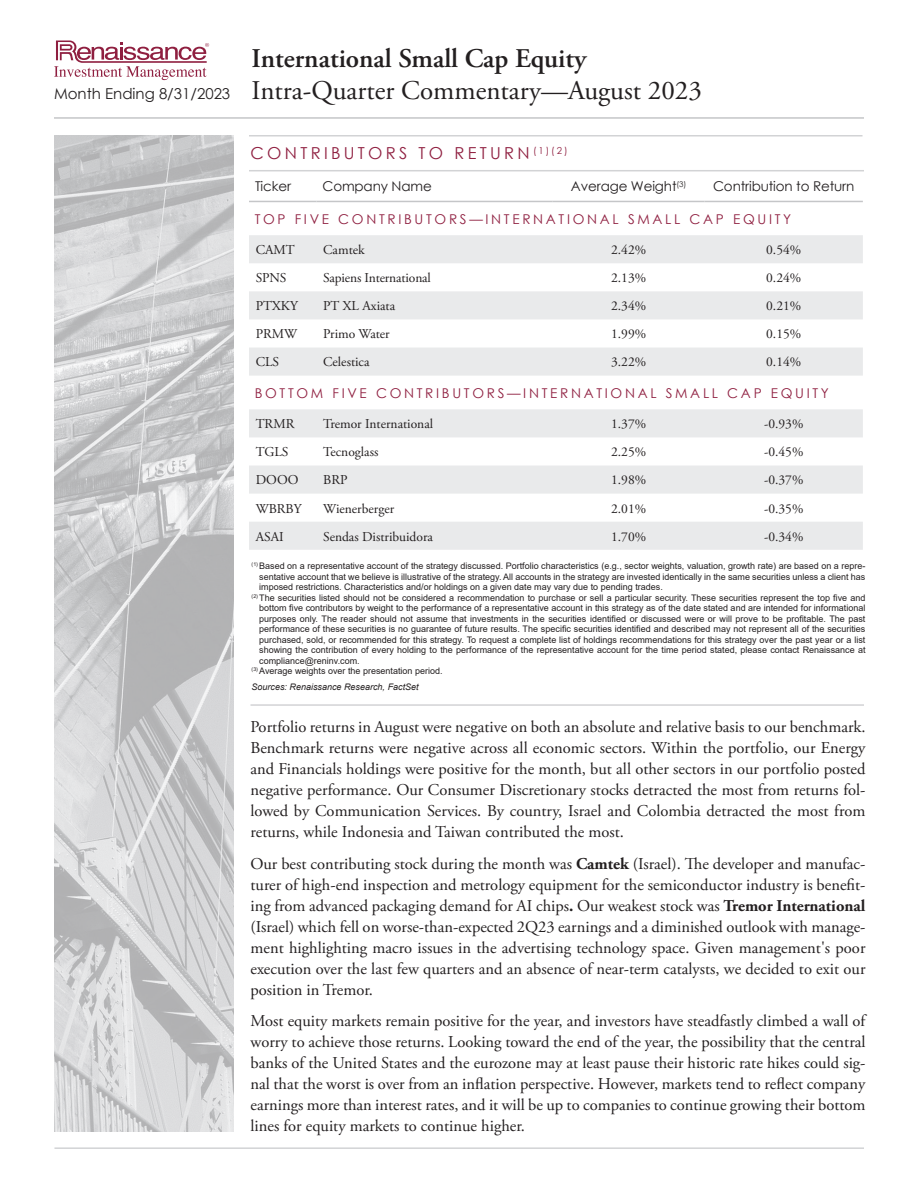
<style>
.page{position:relative;width:918px;height:1188px;background:#fff}
.page>*{position:absolute;margin:0;border:0;box-sizing:border-box;transform-origin:0 0}
.t1{font:27px/32.4px "Adobe Garamond Pro";color:#231f20}
.Commentaries_Body{font:16.5px/21px "Adobe Garamond Pro";color:#231f20;text-align:justify}
.t2{font:16.5px "Century Gothic";letter-spacing:.2em;color:#8f1f40}
.t3{font:13.5px "Adobe Garamond Pro";color:#231f20}
.t4{font:13.5px "Century Gothic";letter-spacing:.2em;color:#8f1f40}
.t5{font:13.5px "Century Gothic";letter-spacing:-.01em;color:#231f20}
.Page_disclosures{font:9px/10.5px "Arial";color:#231f20;text-align:justify}
.t6{font:italic 9px "Arial";color:#231f20}
.s1{font-weight:600}
.s2{font-family:"Century Gothic";font-size:15px}
.s3{font-weight:700}
</style>
<div class="page">
<svg style="left:54px;top:40px;width:155px;height:40px"></svg>
<hr style="left:54px;top:117px;width:810px;height:2px;background:#c5c6c8">
<hr style="left:249px;top:135px;width:614px;height:1px;background:#d2d3d5">
<hr style="left:249px;top:170px;width:615px;height:1px;background:#d2d3d5">
<hr style="left:54px;top:1147px;width:810px;height:2px;background:#d2d3d5">
<img style="left:54px;top:135px;width:180px;height:996px">
<hr style="left:250px;top:704px;width:614px;height:2px;background:#d2d3d5">
<svg style="left:249px;top:235px;width:614px;height:315px;fill:#e9eaeb"></svg>
<hr style="left:249px;top:201px;width:67px;height:1px;background:#c5c6c8">
<hr style="left:316px;top:201px;width:237px;height:1px;background:#c5c6c8">
<hr style="left:553px;top:201px;width:152px;height:1px;background:#c5c6c8">
<hr style="left:705px;top:201px;width:158px;height:1px;background:#c5c6c8">
<h1 class="t1" style="left:54px;top:43px;width:649px;text-indent:198px"><span class="s1">International Small Cap Equity<br></span><span class="s2">Month Ending 8/31/2023</span> Intra-Quarter Commentary—August 2023</h1>
<p class="t2" style="left:250px;top:142px;width:319px">CONTRIBUTORS TO RETURN <sup>(1)(2)</sup></p>
<p class="t5" style="left:255px;top:177px;width:38px">Ticker</p>
<p class="t5" style="left:322px;top:177px;width:111px">Company Name</p>
<p class="t5" style="left:571px;top:177px;width:117px">Average Weight<sup>(3)</sup></p>
<p class="t5" style="left:713px;top:177px;width:143px">Contribution to Return</p>
<p class="t4" style="left:255px;top:209px;width:538px">TOP FIVE CONTRIBUTORS—INTERNATIONAL SMALL CAP EQUITY</p>
<p class="t3" style="left:256px;top:242px;width:41px">CAMT</p>
<p class="t3" style="left:323px;top:242px;width:43px">Camtek</p>
<p class="t3" style="left:611px;top:242px;width:37px">2.42%</p>
<p class="t3" style="left:766px;top:242px;width:37px">0.54%</p>
<p class="t3" style="left:256px;top:270px;width:32px">SPNS</p>
<p class="t3" style="left:323px;top:270px;width:109px">Sapiens International</p>
<p class="t3" style="left:611px;top:270px;width:37px">2.13%</p>
<p class="t3" style="left:766px;top:270px;width:37px">0.24%</p>
<p class="t3" style="left:256px;top:298px;width:44px">PTXKY</p>
<p class="t3" style="left:323px;top:298px;width:73px">PT XL Axiata</p>
<p class="t3" style="left:611px;top:298px;width:37px">2.34%</p>
<p class="t3" style="left:766px;top:298px;width:37px">0.21%</p>
<p class="t3" style="left:256px;top:326px;width:43px">PRMW</p>
<p class="t3" style="left:323px;top:326px;width:68px">Primo Water</p>
<p class="t3" style="left:611px;top:326px;width:37px">1.99%</p>
<p class="t3" style="left:766px;top:326px;width:37px">0.15%</p>
<p class="t3" style="left:256px;top:354px;width:25px">CLS</p>
<p class="t3" style="left:323px;top:354px;width:48px">Celestica</p>
<p class="t3" style="left:611px;top:354px;width:37px">3.22%</p>
<p class="t3" style="left:766px;top:354px;width:37px">0.14%</p>
<p class="t4" style="left:255px;top:383px;width:576px">BOTTOM FIVE CONTRIBUTORS—INTERNATIONAL SMALL CAP EQUITY</p>
<p class="t3" style="left:256px;top:416px;width:40px">TRMR</p>
<p class="t3" style="left:323px;top:416px;width:111px">Tremor International</p>
<p class="t3" style="left:611px;top:416px;width:37px">1.37%</p>
<p class="t3" style="left:764px;top:416px;width:41px">-0.93%</p>
<p class="t3" style="left:256px;top:444px;width:34px">TGLS</p>
<p class="t3" style="left:323px;top:444px;width:57px">Tecnoglass</p>
<p class="t3" style="left:611px;top:444px;width:37px">2.25%</p>
<p class="t3" style="left:764px;top:444px;width:41px">-0.45%</p>
<p class="t3" style="left:256px;top:472px;width:44px">DOOO</p>
<p class="t3" style="left:323px;top:472px;width:26px">BRP</p>
<p class="t3" style="left:611px;top:472px;width:37px">1.98%</p>
<p class="t3" style="left:764px;top:472px;width:41px">-0.37%</p>
<p class="t3" style="left:256px;top:500px;width:47px">WBRBY</p>
<p class="t3" style="left:323px;top:500px;width:72px">Wienerberger</p>
<p class="t3" style="left:611px;top:500px;width:37px">2.01%</p>
<p class="t3" style="left:764px;top:500px;width:41px">-0.35%</p>
<p class="t3" style="left:256px;top:528px;width:29px">ASAI</p>
<p class="t3" style="left:323px;top:528px;width:111px">Sendas Distribuidora</p>
<p class="t3" style="left:611px;top:528px;width:37px">1.70%</p>
<p class="t3" style="left:764px;top:528px;width:41px">-0.34%</p>
<p class="Page_disclosures" style="left:259px;top:561px;width:608px;text-indent:-8px"><sup>(1)</sup> Based on a representative account of the strategy discussed. Portfolio characteristics (e.g., sector weights, valuation, growth rate) are based on a repre&shy;sentative account that we believe is illustrative of the strategy. All accounts in the strategy are invested identically in the same securities unless a client has imposed restrictions. Characteristics and/or holdings on a given date may vary due to pending trades.</p>
<p class="Page_disclosures" style="left:259px;top:592px;width:608px;text-indent:-8px"><sup>(2)</sup> The securities listed should not be considered a recommendation to purchase or sell a particular security. These securities represent the top five and bottom five contributors by weight to the performance of a representative account in this strategy as of the date stated and are intended for informational purposes only. The reader should not assume that investments in the securities identified or discussed were or will prove to be profitable. The past performance of these securities is no guarantee of future results. The specific securities identified and described may not represent all of the securities purchased, sold, or recommended for this strategy. To request a complete list of holdings recommendations for this strategy over the past year or a list showing the contribution of every holding to the performance of the representative account for the time period stated, please contact Renaissance at compliance@reninv.com.</p>
<p class="Page_disclosures" style="left:252px;top:666px;width:192px"><sup>(3)</sup> Average weights over the presentation period.</p>
<p class="t6" style="left:252px;top:681px;width:169px">Sources: Renaissance Research, FactSet</p>
<p class="Commentaries_Body" style="left:250px;top:717px;width:617px">Portfolio returns in August were negative on both an absolute and relative basis to our benchmark.<br>Benchmark returns were negative across all economic sectors. Within the portfolio, our Energy and Financials holdings were positive for the month, but all other sectors in our portfolio posted negative performance. Our Consumer Discretionary stocks detracted the most from returns fol&shy;lowed by Communication Services. By country, Israel and Colombia detracted the most from returns, while Indonesia and Taiwan contributed the most.</p>
<p class="Commentaries_Body" style="left:250px;top:853px;width:617px">Our best contributing stock during the month was <span class="s3">Camtek</span> (Israel). The developer and manufac&shy;turer of high-end inspection and metrology equipment for the semiconductor industry is benefit&shy;ing from advanced packaging demand for AI chips<span class="s3">.</span> Our weakest stock was <span class="s3">Tremor International </span>(Israel) which fell on worse-than-expected 2Q23 earnings and a diminished outlook with manage&shy;ment highlighting macro issues in the advertising technology space. Given management's poor execution over the last few quarters and an absence of near-term catalysts, we decided to exit our position in Tremor.</p>
<p class="Commentaries_Body" style="left:250px;top:1011px;width:617px">Most equity markets remain positive for the year, and investors have steadfastly climbed a wall of worry to achieve those returns. Looking toward the end of the year, the possibility that the central banks of the United States and the eurozone may at least pause their historic rate hikes could sig&shy;nal that the worst is over from an inflation perspective. However, markets tend to reflect company earnings more than interest rates, and it will be up to companies to continue growing their bottom lines for equity markets to continue higher.</p>
</div>
